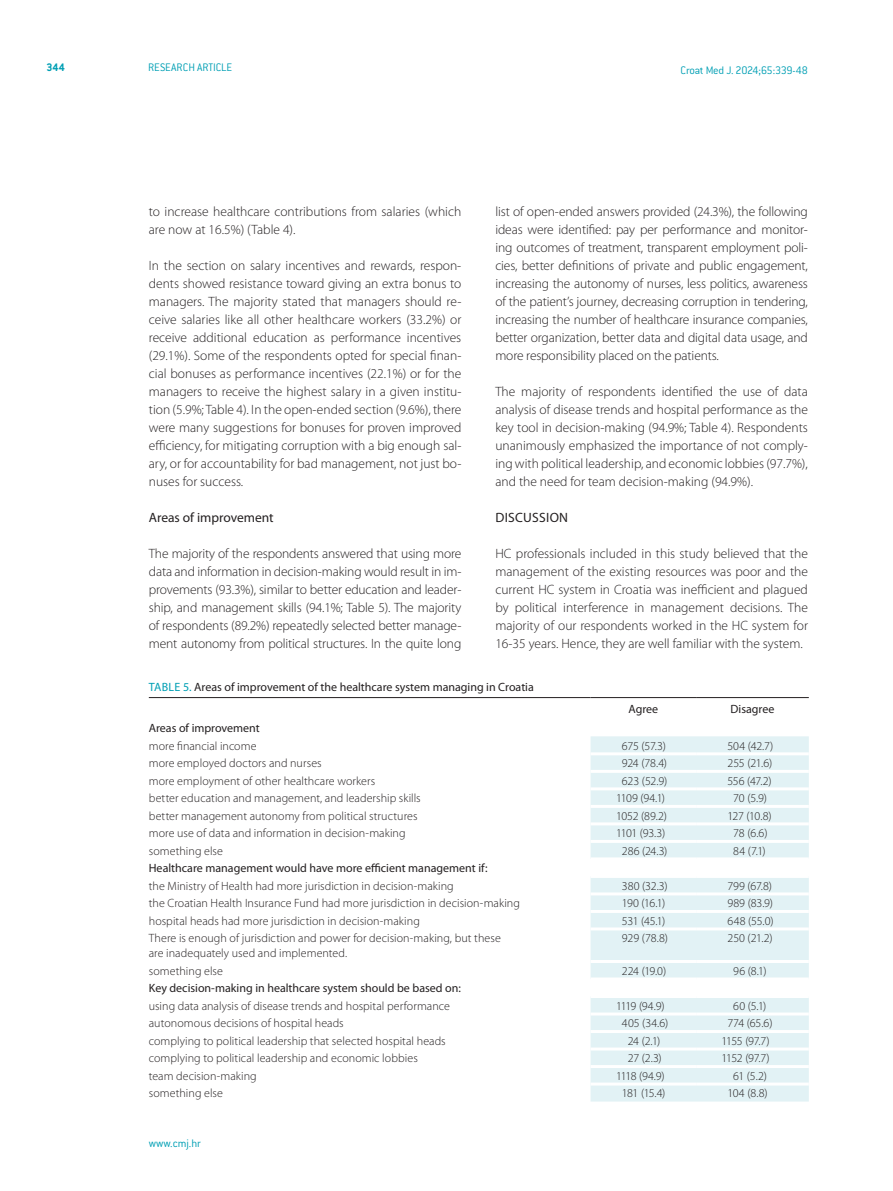
<style>
.page{position:relative;width:893px;height:1191px;background:#fff}
.page>*{position:absolute;margin:0;border:0;box-sizing:border-box;transform-origin:0 0}
.t1{font:300 13.5px/18px "Myriad Pro";color:#231f20;text-align:justify}
.t2{font:13.5px "Myriad Pro";color:#231f20}
.t3{font:300 12px/15px "Myriad Pro";letter-spacing:.005em;color:#231f20}
.t4{font:12px "Myriad Pro";color:#231f20}
.t5{font:300 12px "ITC Conduit LTCE";letter-spacing:-.01em;color:#009fb4}
.t6{font:700 12px "ITC Conduit LTCE";color:#009fb4}
.s1{color:#009fb4}
</style>
<div class="page">
<svg style="left:591px;top:736px;width:218px;height:365px;background:#e5f3f6"></svg>
<hr style="left:591px;top:752px;width:105px;height:3px;background:#fff">
<hr style="left:696px;top:752px;width:113px;height:3px;background:#fff">
<hr style="left:591px;top:770px;width:105px;height:3px;background:#fff">
<hr style="left:696px;top:770px;width:113px;height:3px;background:#fff">
<hr style="left:591px;top:787px;width:105px;height:3px;background:#fff">
<hr style="left:696px;top:787px;width:113px;height:3px;background:#fff">
<hr style="left:591px;top:805px;width:105px;height:3px;background:#fff">
<hr style="left:696px;top:805px;width:113px;height:3px;background:#fff">
<hr style="left:591px;top:822px;width:105px;height:3px;background:#fff">
<hr style="left:696px;top:822px;width:113px;height:3px;background:#fff">
<hr style="left:591px;top:840px;width:105px;height:3px;background:#fff">
<hr style="left:696px;top:840px;width:113px;height:3px;background:#fff">
<hr style="left:591px;top:857px;width:105px;height:3px;background:#fff">
<hr style="left:696px;top:857px;width:113px;height:3px;background:#fff">
<hr style="left:591px;top:875px;width:105px;height:3px;background:#fff">
<hr style="left:696px;top:875px;width:113px;height:3px;background:#fff">
<hr style="left:591px;top:892px;width:105px;height:3px;background:#fff">
<hr style="left:696px;top:892px;width:113px;height:3px;background:#fff">
<hr style="left:591px;top:910px;width:105px;height:3px;background:#fff">
<hr style="left:696px;top:910px;width:113px;height:3px;background:#fff">
<hr style="left:591px;top:927px;width:105px;height:3px;background:#fff">
<hr style="left:696px;top:927px;width:113px;height:3px;background:#fff">
<hr style="left:591px;top:960px;width:105px;height:3px;background:#fff">
<hr style="left:696px;top:960px;width:113px;height:3px;background:#fff">
<hr style="left:591px;top:977px;width:105px;height:3px;background:#fff">
<hr style="left:696px;top:977px;width:113px;height:3px;background:#fff">
<hr style="left:591px;top:995px;width:105px;height:3px;background:#fff">
<hr style="left:696px;top:995px;width:113px;height:3px;background:#fff">
<hr style="left:591px;top:1012px;width:105px;height:3px;background:#fff">
<hr style="left:696px;top:1012px;width:113px;height:3px;background:#fff">
<hr style="left:591px;top:1030px;width:105px;height:3px;background:#fff">
<hr style="left:696px;top:1030px;width:113px;height:3px;background:#fff">
<hr style="left:591px;top:1047px;width:105px;height:3px;background:#fff">
<hr style="left:696px;top:1047px;width:113px;height:3px;background:#fff">
<hr style="left:591px;top:1065px;width:105px;height:3px;background:#fff">
<hr style="left:696px;top:1065px;width:113px;height:3px;background:#fff">
<hr style="left:591px;top:1082px;width:105px;height:3px;background:#fff">
<hr style="left:696px;top:1082px;width:113px;height:3px;background:#fff">
<hr style="left:149px;top:697px;width:442px;height:1px;background:#231f20">
<hr style="left:591px;top:697px;width:105px;height:1px;background:#231f20">
<hr style="left:696px;top:697px;width:113px;height:1px;background:#231f20">
<p class="t6" style="left:47px;top:60px;width:20px">344</p>
<p class="t5" style="left:148px;top:61px;width:86px">RESEARCH ARTICLE</p>
<p class="t5" style="left:680px;top:63px;width:129px">Croat Med J. 2024;65:339-48</p>
<p class="t1" style="left:495px;top:202px;width:314px">list of open-ended answers provided (24.3%), the following ideas were identified: pay per performance and monitor&shy;ing outcomes of treatment, transparent employment poli&shy;cies, better definitions of private and public engagement, increasing the autonomy of nurses, less politics, awareness of the patient’s journey, decreasing corruption in tendering, increasing the number of healthcare insurance companies, better organization, better data and digital data usage, and more responsibility placed on the patients.</p>
<p class="t1" style="left:495px;top:382px;width:314px">The majority of respondents identified the use of data analysis of disease trends and hospital performance as the key tool in decision-making (94.9%; Table 4). Respondents unanimously emphasized the importance of not comply&shy;ing with political leadership, and economic lobbies (97.7%), and the need for team decision-making (94.9%).</p>
<p class="t2" style="left:495px;top:509px;width:74px">Discussion</p>
<p class="t1" style="left:495px;top:544px;width:314px">HC professionals included in this study believed that the management of the existing resources was poor and the current HC system in Croatia was inefficient and plagued by political interference in management decisions. The majority of our respondents worked in the HC system for 16-35 years. Hence, they are well familiar with the system.</p>
<p class="t4" style="left:149px;top:680px;width:386px"><span class="s1">Table 5.</span> Areas of improvement of the healthcare system managing in Croatia</p>
<p class="t4" style="left:628px;top:701px;width:31px">Agree</p>
<p class="t4" style="left:730px;top:701px;width:45px">Disagree</p>
<p class="t4" style="left:149px;top:720px;width:113px">Areas of improvement</p>
<p class="t3" style="left:149px;top:738px;width:109px">more financial income</p>
<p class="t3" style="left:622px;top:738px;width:46px">675 (57.3)</p>
<p class="t3" style="left:727px;top:738px;width:47px">504 (42.7)</p>
<p class="t3" style="left:149px;top:755px;width:174px">more employed doctors and nurses</p>
<p class="t3" style="left:622px;top:755px;width:47px">924 (78.4)</p>
<p class="t3" style="left:727px;top:755px;width:46px">255 (21.6)</p>
<p class="t3" style="left:149px;top:773px;width:228px">more employment of other healthcare workers</p>
<p class="t3" style="left:622px;top:773px;width:47px">623 (52.9)</p>
<p class="t3" style="left:727px;top:773px;width:46px">556 (47.2)</p>
<p class="t3" style="left:149px;top:790px;width:273px">better education and management, and leadership skills</p>
<p class="t3" style="left:616px;top:790px;width:50px">1109 (94.1)</p>
<p class="t3" style="left:733px;top:790px;width:35px">70 (5.9)</p>
<p class="t3" style="left:149px;top:808px;width:270px">better management autonomy from political structures</p>
<p class="t3" style="left:616px;top:808px;width:52px">1052 (89.2)</p>
<p class="t3" style="left:727px;top:808px;width:46px">127 (10.8)</p>
<p class="t3" style="left:149px;top:825px;width:258px">more use of data and information in decision-making</p>
<p class="t3" style="left:616px;top:825px;width:51px">1101 (93.3)</p>
<p class="t3" style="left:733px;top:825px;width:36px">78 (6.6)</p>
<p class="t3" style="left:149px;top:843px;width:76px">something else</p>
<p class="t3" style="left:622px;top:843px;width:47px">286 (24.3)</p>
<p class="t3" style="left:733px;top:843px;width:34px">84 (7.1)</p>
<p class="t4" style="left:149px;top:860px;width:340px">Healthcare management would have more efficient management if:</p>
<p class="t3" style="left:149px;top:878px;width:306px">the Ministry of Health had more jurisdiction in decision-making</p>
<p class="t3" style="left:622px;top:878px;width:47px">380 (32.3)</p>
<p class="t3" style="left:727px;top:878px;width:46px">799 (67.8)</p>
<p class="t3" style="left:149px;top:895px;width:373px">the Croatian Health Insurance Fund had more jurisdiction in decision-making</p>
<p class="t3" style="left:622px;top:895px;width:45px">190 (16.1)</p>
<p class="t3" style="left:727px;top:895px;width:47px">989 (83.9)</p>
<p class="t3" style="left:149px;top:913px;width:273px">hospital heads had more jurisdiction in decision-making</p>
<p class="t3" style="left:622px;top:913px;width:45px">531 (45.1)</p>
<p class="t3" style="left:727px;top:913px;width:48px">648 (55.0)</p>
<p class="t3" style="left:149px;top:930px;width:354px">There is enough of jurisdiction and power for decision-making, but these are inadequately used and implemented.</p>
<p class="t3" style="left:622px;top:930px;width:47px">929 (78.8)</p>
<p class="t3" style="left:727px;top:930px;width:47px">250 (21.2)</p>
<p class="t3" style="left:149px;top:963px;width:76px">something else</p>
<p class="t3" style="left:622px;top:963px;width:46px">224 (19.0)</p>
<p class="t3" style="left:733px;top:963px;width:35px">96 (8.1)</p>
<p class="t4" style="left:149px;top:981px;width:314px">Key decision-making in healthcare system should be based on:</p>
<p class="t3" style="left:149px;top:998px;width:303px">using data analysis of disease trends and hospital performance</p>
<p class="t3" style="left:616px;top:998px;width:50px">1119 (94.9)</p>
<p class="t3" style="left:733px;top:998px;width:34px">60 (5.1)</p>
<p class="t3" style="left:149px;top:1015px;width:196px">autonomous decisions of hospital heads</p>
<p class="t3" style="left:622px;top:1015px;width:48px">405 (34.6)</p>
<p class="t3" style="left:727px;top:1015px;width:47px">774 (65.6)</p>
<p class="t3" style="left:149px;top:1033px;width:298px">complying to political leadership that selected hospital heads</p>
<p class="t3" style="left:628px;top:1033px;width:34px">24 (2.1)</p>
<p class="t3" style="left:722px;top:1033px;width:50px">1155 (97.7)</p>
<p class="t3" style="left:149px;top:1050px;width:270px">complying to political leadership and economic lobbies</p>
<p class="t3" style="left:628px;top:1050px;width:36px">27 (2.3)</p>
<p class="t3" style="left:722px;top:1050px;width:50px">1152 (97.7)</p>
<p class="t3" style="left:149px;top:1068px;width:109px">team decision-making</p>
<p class="t3" style="left:616px;top:1068px;width:50px">1118 (94.9)</p>
<p class="t3" style="left:733px;top:1068px;width:35px">61 (5.2)</p>
<p class="t3" style="left:149px;top:1085px;width:76px">something else</p>
<p class="t3" style="left:622px;top:1085px;width:45px">181 (15.4)</p>
<p class="t3" style="left:727px;top:1085px;width:42px">104 (8.8)</p>
<p class="t1" style="left:149px;top:202px;width:314px">to increase healthcare contributions from salaries (which are now at 16.5%) (Table 4).</p>
<p class="t1" style="left:149px;top:256px;width:314px">In the section on salary incentives and rewards, respon&shy;dents showed resistance toward giving an extra bonus to managers. The majority stated that managers should re&shy;ceive salaries like all other healthcare workers (33.2%) or receive additional education as performance incentives (29.1%). Some of the respondents opted for special finan&shy;cial bonuses as performance incentives (22.1%) or for the managers to receive the highest salary in a given institu&shy;tion (5.9%; Table 4). In the open-ended section (9.6%), there were many suggestions for bonuses for proven improved efficiency, for mitigating corruption with a big enough sal&shy;ary, or for accountability for bad management, not just bo&shy;nuses for success.</p>
<p class="t2" style="left:149px;top:509px;width:126px">Areas of improvement</p>
<p class="t1" style="left:149px;top:544px;width:314px">The majority of the respondents answered that using more data and information in decision-making would result in im&shy;provements (93.3%), similar to better education and leader&shy;ship, and management skills (94.1%; Table 5). The majority of respondents (89.2%) repeatedly selected better manage&shy;ment autonomy from political structures. In the quite long</p>
<p class="t5" style="left:149px;top:1136px;width:54px">www.cmj.hr</p>
</div>
